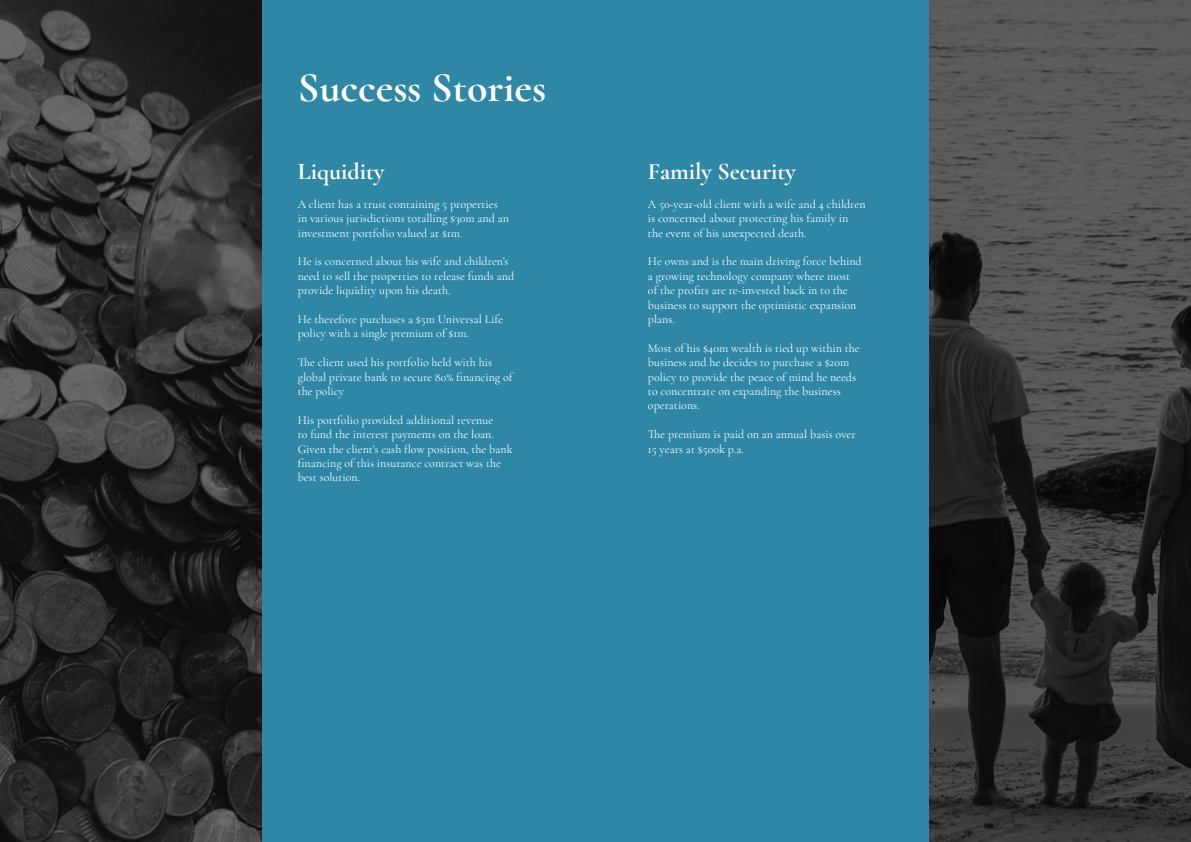
<style>
.page{position:relative;width:1191px;height:842px;background:#fff}
.page>*{position:absolute;margin:0;border:0;box-sizing:border-box;transform-origin:0 0}
.t1{font:700 42px "Cormorant";color:#fff}
.t2{font:700 24px "Cormorant Garamond";color:#fff}
.t3{font:12px/14.4px "Cormorant Garamond";color:#fff}
</style>
<div class="page">
<div style="left:261px;top:0;width:668px;height:842px;background:#2f87a6"></div>
<img style="left:929px;top:0;width:262px;height:842px">
<img style="left:0;top:0;width:261px;height:842px">
<h1 class="t1" style="left:298px;top:62px;width:250px">Success Stories</h1>
<h2 class="t2" style="left:298px;top:156px;width:88px">Liquidity</h2>
<p class="t3" style="left:298px;top:197px;width:213px">A client has a trust containing 5 properties in various jurisdictions totalling $30m and an investment portfolio valued at $1m.</p>
<p class="t3" style="left:298px;top:254px;width:218px">He is concerned about his wife and children’s need to sell the properties to release funds and provide liquidity upon his death.</p>
<p class="t3" style="left:298px;top:312px;width:207px">He therefore purchases a $5m Universal Life policy with a single premium of $1m.</p>
<p class="t3" style="left:298px;top:355px;width:216px">The client used his portfolio held with his global private bank to secure 80% financing of the policy</p>
<p class="t3" style="left:298px;top:413px;width:216px">His portfolio provided additional revenue<br>to fund the interest payments on the loan.<br>Given the client’s cash flow position, the bank financing of this insurance contract was the best solution.</p>
<h2 class="t2" style="left:648px;top:156px;width:149px">Family Security</h2>
<p class="t3" style="left:648px;top:197px;width:219px">A 50-year-old client with a wife and 4 children is concerned about protecting his family in the event of his unexpected death.</p>
<p class="t3" style="left:648px;top:254px;width:215px">He owns and is the main driving force behind a growing technology company where most of the profits are re-invested back in to the business to support the optimistic expansion plans.</p>
<p class="t3" style="left:648px;top:341px;width:213px">Most of his $40m wealth is tied up within the business and he decides to purchase a $20m policy to provide the peace of mind he needs to concentrate on expanding the business operations.</p>
<p class="t3" style="left:648px;top:427px;width:209px">The premium is paid on an annual basis over<br>15 years at $500k p.a.</p>
</div>
